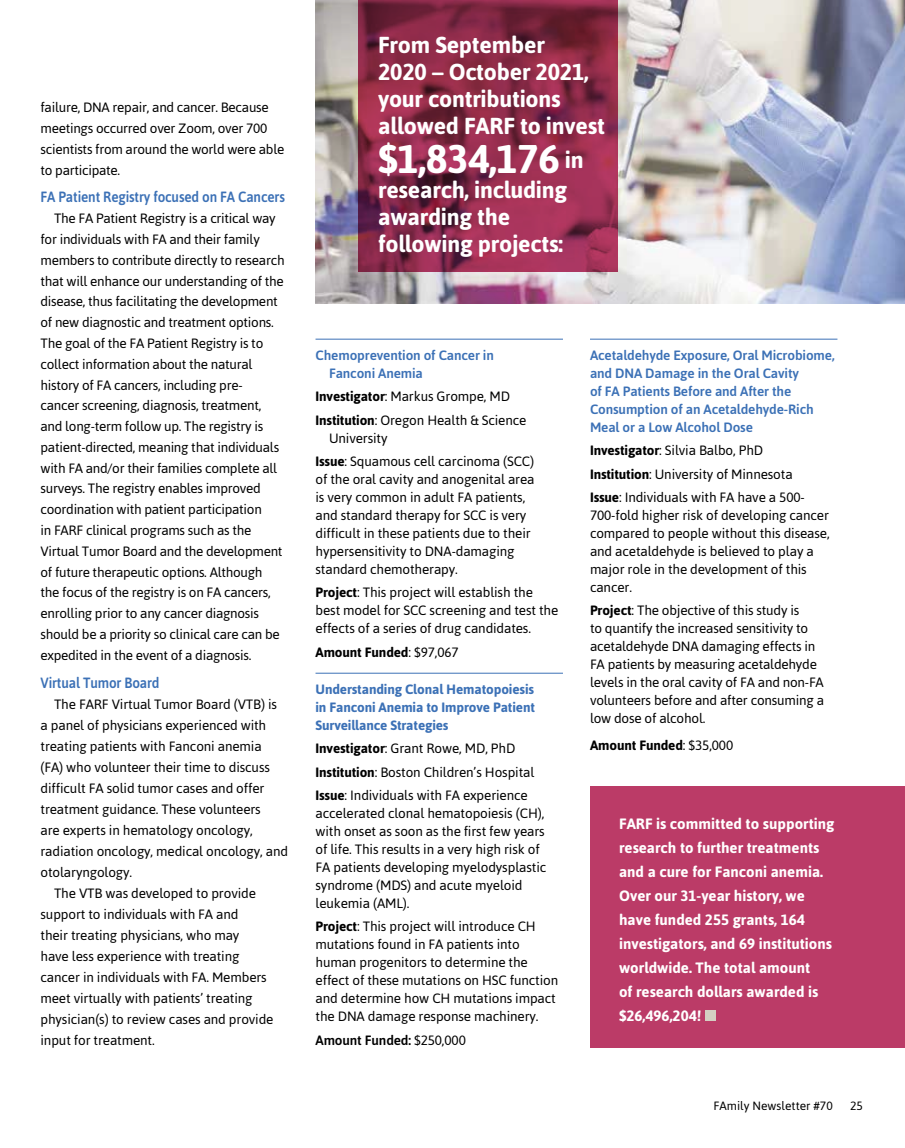
<style>
.page{position:relative;width:905px;height:1148px;background:#fff}
.page>*{position:absolute;margin:0;border:0;box-sizing:border-box;transform-origin:0 0}
.t1{font:700 39.9px "Asap";letter-spacing:-.01em;color:#fff}
.t2{font:700 23.1px/27px "Asap";letter-spacing:-.01em;color:#fff}
.t3{font:700 15px/24px "Asap";color:#fff}
.t4{font:500 14.85px "Asap";letter-spacing:-.01em;color:#3c71b6;scale:.91 1}
.t5{font:13.5px/18px "Asap";letter-spacing:-.01em;color:#000}
.t6{font:500 13.5px/18px "Asap";letter-spacing:-.01em;color:#3c71b6}
.t7{font:700 13.5px/18px "Asap";letter-spacing:-.01em;color:#3c71b6;text-align:justify}
.t8{font:700 13.5px "Asap";letter-spacing:-.01em;color:#000}
.t9{font:500 13.5px "Asap";letter-spacing:-.01em;color:#000}
.t10{font:12px "Asap";color:#000}
.s1{font-size:23.1px}
.s2{font-weight:700}
.s3{font-weight:400}
</style>
<div class="page">
<img style="left:316px;top:0;width:588px;height:304px">
<svg style="left:358px;top:0;width:260px;height:271px;background:#8b2a49"></svg>
<div style="left:590px;top:785px;width:314px;height:262px;background:#bb3b67"></div>
<div style="left:704px;top:1010px;width:11px;height:11px;background:#d4cec2"></div>
<hr style="left:315px;top:339px;width:248px;height:1px;background:#3c71b6">
<hr style="left:315px;top:673px;width:248px;height:1px;background:#3c71b6">
<hr style="left:590px;top:339px;width:247px;height:1px;background:#3c71b6">
<p class="t5" style="left:40px;top:96px;width:245px;line-height:21px">failure, DNA repair, and cancer. Because meetings occurred over Zoom, over 700 scientists from around the world were able to participate.</p>
<p class="t4" style="left:40px;top:187px;width:270px">FA Patient Registry focused on FA Cancers</p>
<p class="t5" style="left:40px;top:208px;width:245px;line-height:20.9px;text-indent:14px">The FA Patient Registry is a critical way for individuals with FA and their family members to contribute directly to research that will enhance our understanding of the disease, thus facilitating the development of new diagnostic and treatment options.<br>The goal of the FA Patient Registry is to collect information about the natural history of FA cancers, including pre&shy;cancer screening, diagnosis, treatment, and long-term follow up. The registry is patient-directed, meaning that individuals with FA and/or their families complete all surveys. The registry enables improved coordination with patient participation<br>in FARF clinical programs such as the Virtual Tumor Board and the development of future therapeutic options. Although the focus of the registry is on FA cancers, enrolling prior to any cancer diagnosis should be a priority so clinical care can be expedited in the event of a diagnosis.</p>
<p class="t4" style="left:40px;top:672px;width:132px">Virtual Tumor Board</p>
<p class="t5" style="left:54px;top:694px;width:224px">The FARF Virtual Tumor Board (VTB) is</p>
<p class="t5" style="left:40px;top:715px;width:227px">a panel of physicians experienced with</p>
<p class="t5" style="left:40px;top:736px;width:223px">treating patients with Fanconi anemia</p>
<p class="t5" style="left:40px;top:757px;width:231px">(FA) who volunteer their time to discuss</p>
<p class="t5" style="left:40px;top:778px;width:225px">difficult FA solid tumor cases and offer</p>
<p class="t5" style="left:40px;top:799px;width:222px">treatment guidance. These volunteers</p>
<p class="t5" style="left:40px;top:820px;width:214px">are experts in hematology oncology,</p>
<p class="t5" style="left:40px;top:841px;width:249px">radiation oncology, medical oncology, and</p>
<p class="t5" style="left:40px;top:862px;width:93px">otolaryngology.</p>
<p class="t5" style="left:54px;top:883px;width:203px">The VTB was developed to provide</p>
<p class="t5" style="left:40px;top:904px;width:199px">support to individuals with FA and</p>
<p class="t5" style="left:40px;top:925px;width:200px">their treating physicians, who may</p>
<p class="t5" style="left:40px;top:946px;width:200px">have less experience with treating</p>
<p class="t5" style="left:40px;top:967px;width:228px">cancer in individuals with FA. Members</p>
<p class="t5" style="left:40px;top:988px;width:213px">meet virtually with patients’ treating</p>
<p class="t5" style="left:40px;top:1009px;width:234px">physician(s) to review cases and provide</p>
<p class="t5" style="left:40px;top:1030px;width:116px">input for treatment.</p>
<h2 class="t2" style="left:378px;top:30px;width:228px">From September<br>2020 – October 2021, your contributions allowed FARF to invest</h2>
<h1 class="t1" style="left:378px;top:133px;width:207px">$1,834,176 <span class="s1">in</span></h1>
<h2 class="t2" style="left:378px;top:175px;width:190px">research, including awarding the following projects:</h2>
<p class="t6" style="left:329px;top:345px;width:166px;text-indent:-14px">Chemoprevention of Cancer in<br>Fanconi Anemia</p>
<p class="t5" style="left:315px;top:384px;width:212px;line-height:23.4px"><span class="s2">Investigator</span>: Markus Grompe, MD<br><span class="s2">Institution</span>: Oregon Health &amp; Science</p>
<p class="t5" style="left:315px;top:426px;width:220px;line-height:23.4px;text-indent:14px">University<br><span class="s2">Issue</span>: Squamous cell carcinoma (SCC)</p>
<p class="t5" style="left:315px;top:470px;width:220px">of the oral cavity and anogenital area is very common in adult FA patients, and standard therapy for SCC is very difficult in these patients due to their hypersensitivity to DNA-damaging standard chemotherapy.</p>
<p class="t5" style="left:315px;top:583px;width:244px"><span class="s2">Project</span>: This project will establish the best model for SCC screening and test the effects of a series of drug candidates.</p>
<p class="t8" style="left:315px;top:643px;width:145px">Amount Funded<span class="s3">: $97,067</span></p>
<p class="t7" style="left:315px;top:679px;width:221px">Understanding Clonal Hematopoiesis in Fanconi Anemia to Improve Patient Surveillance Strategies</p>
<p class="t5" style="left:315px;top:736px;width:220px;line-height:23.4px"><span class="s2">Investigator</span>: Grant Rowe, MD, PhD<br><span class="s2">Institution</span>: Boston Children’s Hospital<br><span class="s2">Issue</span>: Individuals with FA experience</p>
<p class="t5" style="left:315px;top:803px;width:232px">accelerated clonal hematopoiesis (CH), with onset as soon as the first few years of life. This results in a very high risk of FA patients developing myelodysplastic syndrome (MDS) and acute myeloid leukemia (AML).</p>
<p class="t5" style="left:315px;top:917px;width:244px"><span class="s2">Project</span>: This project will introduce CH mutations found in FA patients into human progenitors to determine the effect of these mutations on HSC function and determine how CH mutations impact the DNA damage response machinery.</p>
<p class="t9" style="left:315px;top:1031px;width:152px">Amount Funded: <span class="s3">$250,000</span></p>
<p class="t6" style="left:590px;top:345px;width:246px">Acetaldehyde Exposure, Oral Microbiome, and DNA Damage in the Oral Cavity<br>of FA Patients Before and After the Consumption of an Acetaldehyde-Rich Meal or a Low Alcohol Dose</p>
<p class="t5" style="left:590px;top:438px;width:216px;line-height:23.4px"><span class="s2">Investigator</span>: Silvia Balbo, PhD<br><span class="s2">Institution</span>: University of Minnesota<br><span class="s2">Issue</span>: Individuals with FA have a 500-</p>
<p class="t5" style="left:590px;top:506px;width:241px">700-fold higher risk of developing cancer compared to people without this disease, and acetaldehyde is believed to play a major role in the development of this cancer.</p>
<p class="t5" style="left:590px;top:601px;width:235px"><span class="s2">Project</span>: The objective of this study is<br>to quantify the increased sensitivity to acetaldehyde DNA damaging effects in FA patients by measuring acetaldehyde levels in the oral cavity of FA and non-FA volunteers before and after consuming a low dose of alcohol.</p>
<p class="t8" style="left:590px;top:736px;width:145px">Amount Funded<span class="s3">: $35,000</span></p>
<p class="t3" style="left:619px;top:811px;width:217px">FARF is committed to supporting research to further treatments and a cure for Fanconi anemia.<br>Over our 31-year history, we have funded 255 grants, 164 investigators, and 69 institutions worldwide. The total amount<br>of research dollars awarded is $26,496,204!</p>
<p class="t10" style="left:713px;top:1097px;width:121px">FAmily Newsletter #70</p>
<p class="t10" style="left:850px;top:1097px;width:14px">25</p>
</div>
